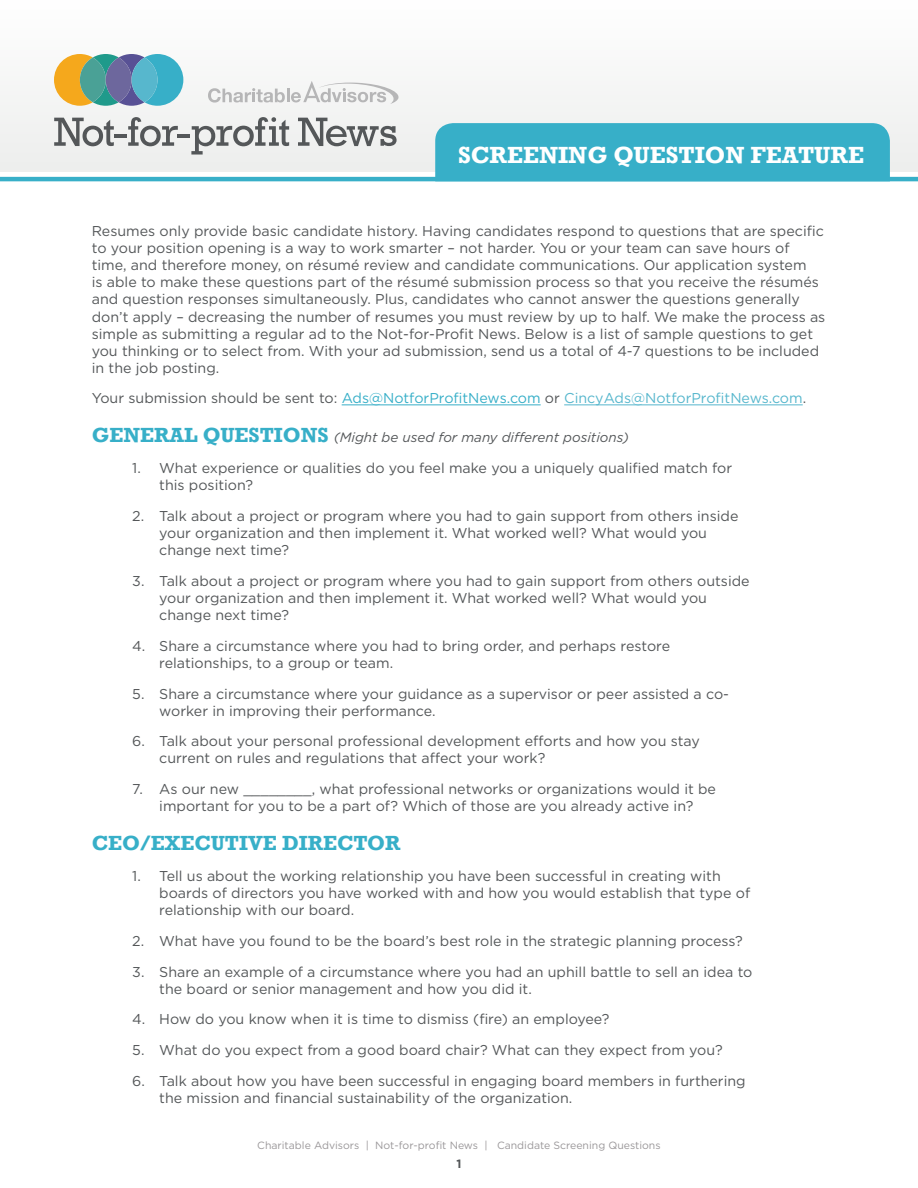
<style>
.page{position:relative;width:918px;height:1188px;background:#fff}
.page>*{position:absolute;margin:0;border:0;box-sizing:border-box;transform-origin:0 0}
.t1{font:700 24px "Rockwell";color:#fff}
.t2{font:700 21px "Rockwell";color:#37afc8}
.text{font:14.25px/17.1px "Gotham";color:#545759}
.t3{font:italic 13.5px "Gotham";color:#545759}
.text-2{font:700 12px "Gotham";color:#545759}
.text-3{font:10.5px "Gotham";color:#9a9799}
.s1{color:#37afc8}
.s2{color:#57b7cd}
.s3{font-family:"Rockwell";font-weight:700;font-style:normal;font-size:21px;color:#37afc8}
</style>
<div class="page">
<div style="left:0;top:0;width:918px;height:172px;background:#f8f8f8"></div>
<svg style="left:54px;top:118px;width:60px;height:28px"></svg>
<hr style="left:114px;top:134px;width:12px;height:4px;background:#545759">
<svg style="left:128px;top:117px;width:50px;height:29px"></svg>
<hr style="left:178px;top:134px;width:12px;height:4px;background:#545759">
<svg style="left:191px;top:117px;width:98px;height:38px"></svg>
<svg style="left:298px;top:118px;width:99px;height:28px"></svg>
<svg style="left:54px;top:54px;width:129px;height:52px;background:#85a393"></svg>
<div style="left:132px;top:57px;width:25px;height:45px;background:#57b7cd;border-radius:50%"></div>
<svg style="left:208px;top:81px;width:191px;height:23px"></svg>
<hr style="left:342px;top:405px;width:199px;height:1px;background:#37afc8">
<hr style="left:564px;top:405px;width:239px;height:1px;background:#57b7cd">
<div style="left:435px;top:123px;width:455px;height:54px;background:#37afc8"></div>
<hr style="left:0;top:177px;width:918px;height:4px;background:#37afc8">
<p class="t1" style="left:458px;top:140px;width:407px">SCREENING QUESTION FEATURE</p>
<p class="text" style="left:92px;top:222px;width:735px">Resumes only provide basic candidate history. Having candidates respond to questions that are specific to your position opening is a way to work smarter – not harder. You or your team can save hours of time, and therefore money, on résumé review and candidate communications. Our application system<br>is able to make these questions part of the résumé submission process so that you receive the résumés and question responses simultaneously. Plus, candidates who cannot answer the questions generally don’t apply – decreasing the number of resumes you must review by up to half. We make the process as simple as submitting a regular ad to the Not-for-Profit News. Below is a list of sample questions to get you thinking or to select from. With your ad submission, send us a total of 4-7 questions to be included in the job posting.</p>
<p class="text" style="left:92px;top:390px;width:716px">Your submission should be sent to: <span class="s1">Ads@NotforProfitNews.com</span> or <span class="s2">CincyAds@NotforProfitNews.com</span>.</p>
<p class="t3" style="left:92px;top:429px;width:539px"><span class="s3">GENERAL QUESTIONS</span> (Might be used for many different positions)</p>
<p class="text" style="left:159px;top:459px;width:574px;text-indent:-27px">1. What experience or qualities do you feel make you a uniquely qualified match for this position?</p>
<p class="text" style="left:159px;top:507px;width:581px;text-indent:-27px">2. Talk about a project or program where you had to gain support from others inside your organization and then implement it. What worked well? What would you change next time?</p>
<p class="text" style="left:159px;top:572px;width:592px;text-indent:-27px">3. Talk about a project or program where you had to gain support from others outside your organization and then implement it. What worked well? What would you change next time?</p>
<p class="text" style="left:159px;top:637px;width:512px;text-indent:-27px">4. Share a circumstance where you had to bring order, and perhaps restore relationships, to a group or team.</p>
<p class="text" style="left:159px;top:685px;width:571px;text-indent:-27px">5. Share a circumstance where your guidance as a supervisor or peer assisted a co&shy;worker in improving their performance.</p>
<p class="text" style="left:159px;top:732px;width:542px;text-indent:-27px">6. Talk about your personal professional development efforts and how you stay current on rules and regulations that affect your work?</p>
<p class="text" style="left:132px;top:780px;width:585px;text-align:center">7. As our new ________, what professional networks or organizations would it be important for you to be a part of? Which of those are you already active in?</p>
<p class="t2" style="left:92px;top:830px;width:310px">CEO/EXECUTIVE DIRECTOR</p>
<p class="text" style="left:159px;top:867px;width:592px;text-indent:-27px">1. Tell us about the working relationship you have been successful in creating with boards of directors you have worked with and how you would establish that type of relationship with our board.</p>
<p class="text" style="left:132px;top:932px;width:612px">2. What have you found to be the board’s best role in the strategic planning process?</p>
<p class="text" style="left:159px;top:963px;width:595px;text-indent:-27px">3. Share an example of a circumstance where you had an uphill battle to sell an idea to the board or senior management and how you did it.</p>
<p class="text" style="left:132px;top:1011px;width:479px">4. How do you know when it is time to dismiss (fire) an employee?</p>
<p class="text" style="left:132px;top:1041px;width:592px">5. What do you expect from a good board chair? What can they expect from you?</p>
<p class="text" style="left:159px;top:1072px;width:588px;text-indent:-27px">6. Talk about how you have been successful in engaging board members in furthering the mission and financial sustainability of the organization.</p>
<p class="text-3" style="left:257px;top:1138px;width:405px">Charitable Advisors | Not-for-profit News | Candidate Screening Questions</p>
<p class="text-2" style="left:456px;top:1156px;width:7px">1</p>
</div>
